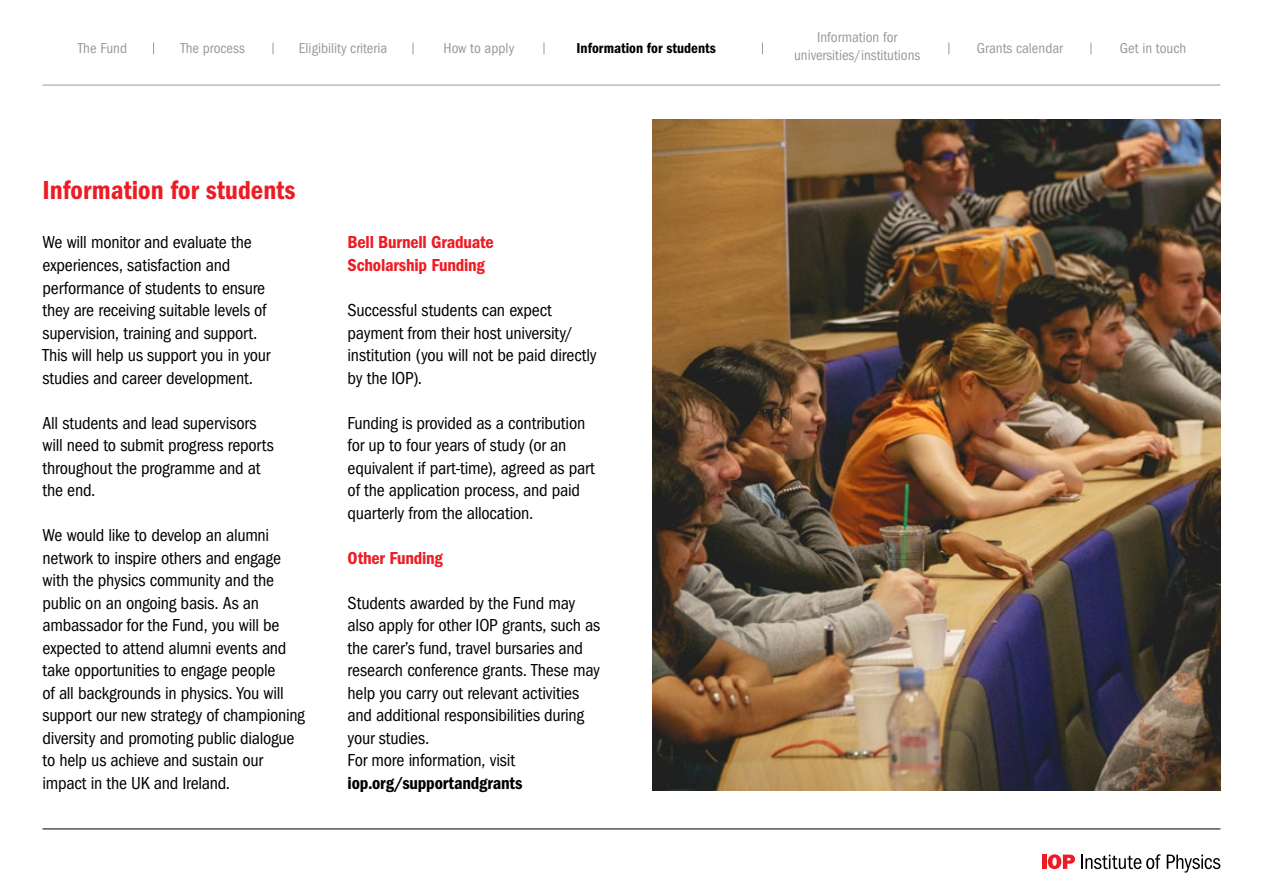
<style>
.page{position:relative;width:1263px;height:893px;background:#fff}
.page>*{position:absolute;margin:0;border:0;box-sizing:border-box;transform-origin:0 0}
.t1{font:27px "ITC Franklin Gothic Std Dm Cd";color:#ed1c24}
.t2{font:condensed 18px/22.5px "ITC Franklin Gothic Std";letter-spacing:-.015em;color:#000}
.t3{font:18px/22.5px "ITC Franklin Gothic Std Dm Cd";letter-spacing:-.01em;color:#ed1c24}
.t4{font:18px "ITC Franklin Gothic Std Dm Cd";letter-spacing:-.01em;color:#000}
.t5{font:condensed 14.85px/17.9px "ITC Franklin Gothic Std";color:#999;text-align:center}
.t6{font:14.85px "ITC Franklin Gothic Std Dm Cd";color:#000}
</style>
<div class="page">
<img style="left:653px;top:120px;width:567px;height:670px">
<hr style="left:43px;top:85px;width:1177px;height:1px;background:#999">
<hr style="left:43px;top:828px;width:1177px;height:1px;background:#000">
<hr style="left:1042px;top:855px;width:4px;height:14px;background:#ed1c24">
<svg style="left:1048px;top:854px;width:27px;height:15px"></svg>
<svg style="left:1081px;top:854px;width:79px;height:15px"></svg>
<svg style="left:1167px;top:855px;width:53px;height:18px"></svg>
<p class="t5" style="left:78px;top:39px;width:51px">The Fund</p>
<p class="t5" style="left:299px;top:39px;width:90px">Eligibility criteria</p>
<p class="t5" style="left:444px;top:39px;width:72px">How to apply</p>
<p class="t6" style="left:577px;top:39px;width:141px">Information for students</p>
<p class="t5" style="left:794px;top:29px;width:128px">Information for universities/institutions</p>
<p class="t5" style="left:180px;top:39px;width:66px">The process</p>
<p class="t5" style="left:977px;top:39px;width:88px">Grants calendar</p>
<p class="t5" style="left:1120px;top:39px;width:68px">Get in touch</p>
<h1 class="t1" style="left:43px;top:174px;width:255px">Information for students</h1>
<p class="t2" style="left:43px;top:231px;width:229px">We will monitor and evaluate the experiences, satisfaction and performance of students to ensure they are receiving suitable levels of supervision, training and support.<br>This will help us support you in your studies and career development.</p>
<p class="t2" style="left:43px;top:411px;width:233px">All students and lead supervisors will need to submit progress reports throughout the programme and at the end.</p>
<p class="t2" style="left:43px;top:524px;width:264px">We would like to develop an alumni network to inspire others and engage with the physics community and the public on an ongoing basis. As an ambassador for the Fund, you will be expected to attend alumni events and take opportunities to engage people<br>of all backgrounds in physics. You will support our new strategy of championing diversity and promoting public dialogue to help us achieve and sustain our impact in the UK and Ireland.</p>
<p class="t3" style="left:348px;top:231px;width:148px">Bell Burnell Graduate<br>Scholarship Funding</p>
<p class="t2" style="left:348px;top:299px;width:251px">Successful students can expect payment from their host university/ institution (you will not be paid directly by the IOP).</p>
<p class="t2" style="left:348px;top:411px;width:249px">Funding is provided as a contribution for up to four years of study (or an equivalent if part-time), agreed as part of the application process, and paid quarterly from the allocation.</p>
<p class="t3" style="left:348px;top:546px;width:97px">Other Funding</p>
<p class="t2" style="left:348px;top:591px;width:254px">Students awarded by the Fund may also apply for other IOP grants, such as the carer’s fund, travel bursaries and research conference grants. These may help you carry out relevant activities and additional responsibilities during your studies.<br>For more information, visit</p>
<p class="t4" style="left:348px;top:772px;width:176px">iop.org/supportandgrants</p>
</div>
